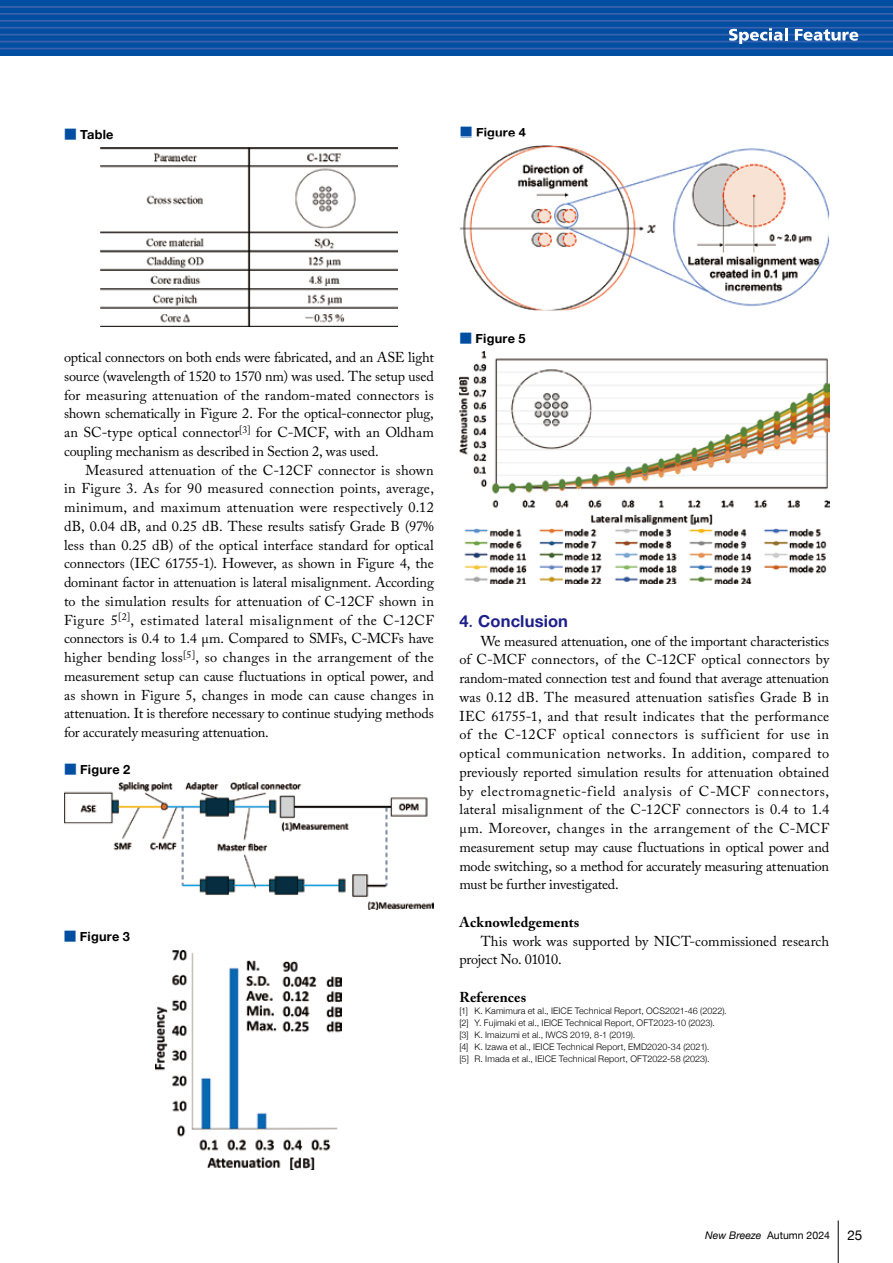
<style>
.page{position:relative;width:893px;height:1263px;background:#fff}
.page>*{position:absolute;margin:0;border:0;box-sizing:border-box;transform-origin:0 0}
.t1{font:700 16.5px "Helvetica Neue";letter-spacing:.005em;color:#1d2088}
.t2{font:14.25px/18.8px "Adobe Caslon Pro";letter-spacing:-.01em;color:#000;text-align:justify}
.t3{font:700 14.25px "Adobe Caslon Pro";letter-spacing:.01em;color:#000}
.t4{font:13.5px "Helvetica Neue";color:#000}
.t5{font:700 12.75px "Helvetica Neue";letter-spacing:.015em;color:#000}
.t6{font:10.5px "Helvetica Neue";color:#000}
.t7{font:300 9px/12px "Helvetica Neue";letter-spacing:.01em;color:#000}
.s1{font-family:"Shin Go Pro";font-weight:400;color:#004ea2}
.s2{font-family:"Koz Min Pro";font-weight:400}
.s3{font-style:italic}
</style>
<div class="page">
<img style="left:100px;top:147px;width:298px;height:180px">
<img style="left:64px;top:782px;width:370px;height:128px">
<img style="left:156px;top:950px;width:186px;height:219px">
<img style="left:461px;top:147px;width:367px;height:161px">
<img style="left:459px;top:351px;width:370px;height:232px">
<hr style="left:838px;top:1220px;width:1px;height:43px;background:#000">
<div style="left:0;top:0;width:893px;height:55px;background:#004ea2"></div>
<hr style="left:0;top:6px;width:893px;height:2px;background:#3d62ad">
<hr style="left:0;top:13px;width:893px;height:2px;background:#3d62ad">
<hr style="left:0;top:20px;width:893px;height:2px;background:#3d62ad">
<hr style="left:0;top:27px;width:893px;height:2px;background:#3d62ad">
<hr style="left:0;top:34px;width:893px;height:1px;background:#3d62ad">
<hr style="left:0;top:41px;width:893px;height:1px;background:#3d62ad">
<hr style="left:0;top:48px;width:893px;height:1px;background:#3d62ad">
<svg style="left:729px;top:28px;width:59px;height:16px"></svg>
<svg style="left:795px;top:29px;width:63px;height:12px"></svg>
<p class="t5" style="left:64px;top:124px;width:51px"><span class="s1">■</span> Table</p>
<p class="t5" style="left:460px;top:122px;width:68px"><span class="s1">■</span> Figure 4</p>
<p class="t2" style="left:64px;top:348px;width:371px">optical connectors on both ends were fabricated, and an ASE light source (wavelength of 1520 to 1570 nm) was used. The setup used for measuring attenuation of the random-mated connectors is shown schematically in Figure 2. For the optical-connector plug, an SC-type optical connector<sup>[3]</sup> for C-MCF, with an Oldham coupling mechanism as described in Section 2, was used.</p>
<p class="t2" style="left:64px;top:460px;width:371px;text-indent:21px">Measured attenuation of the C-12CF connector is shown in Figure 3. As for 90 measured connection points, average, minimum, and maximum attenuation were respectively 0.12 dB, 0.04 dB, and 0.25 dB. These results satisfy Grade B (97% less than 0.25 dB) of the optical interface standard for optical connectors (IEC 61755-1). However, as shown in Figure 4, the dominant factor in attenuation is lateral misalignment. According to the simulation results for attenuation of C-12CF shown in Figure 5<sup>[2]</sup>, estimated lateral misalignment of the C-12CF connectors is 0.4 to 1.4 µm. Compared to SMFs, C-MCFs have higher bending loss<sup>[5]</sup>, so changes in the arrangement of the measurement setup can cause fluctuations in optical power, and as shown in Figure 5, changes in mode can cause changes in attenuation. It is therefore necessary to continue studying methods for accurately measuring attenuation.</p>
<p class="t5" style="left:64px;top:759px;width:68px"><span class="s1">■</span> Figure 2</p>
<p class="t5" style="left:64px;top:926px;width:68px"><span class="s1">■</span> Figure 3</p>
<p class="t5" style="left:459px;top:328px;width:68px"><span class="s1">■</span> Figure 5</p>
<p class="t1" style="left:459px;top:608px;width:110px">4<span class="s2">．</span>Conclusion</p>
<p class="t2" style="left:459px;top:631px;width:371px;text-indent:21px">We measured attenuation, one of the important characteristics of C-MCF connectors, of the C-12CF optical connectors by random-mated connection test and found that average attenuation was 0.12 dB. The measured attenuation satisfies Grade B in IEC 61755-1, and that result indicates that the performance of the C-12CF optical connectors is sufficient for use in optical communication networks. In addition, compared to previously reported simulation results for attenuation obtained by electromagnetic-field analysis of C-MCF connectors, lateral misalignment of the C-12CF connectors is 0.4 to 1.4 µm. Moreover, changes in the arrangement of the C-MCF measurement setup may cause fluctuations in optical power and mode switching, so a method for accurately measuring attenuation must be further investigated.</p>
<p class="t3" style="left:459px;top:913px;width:121px">Acknowledgements</p>
<p class="t2" style="left:459px;top:931px;width:371px;text-indent:21px">This work was supported by NICT-commissioned research project No. 01010.</p>
<p class="t3" style="left:459px;top:988px;width:68px">References</p>
<p class="t7" style="left:459px;top:1004px;width:269px">[1] K. Kamimura et al., IEICE Technical Report, OCS2021-46 (2022). [2] Y. Fujimaki et al., IEICE Technical Report, OFT2023-10 (2023).<br>[3] K. Imaizumi et al., IWCS 2019, 8-1 (2019).<br>[4] K. Izawa et al., IEICE Technical Report, EMD2020-34 (2021).<br>[5] R. Imada et al., IEICE Technical Report, OFT2022-58 (2023).</p>
<p class="t6" style="left:705px;top:1227px;width:126px"><span class="s3">New Breeze</span> Autumn 2024</p>
<p class="t4" style="left:847px;top:1225px;width:17px">25</p>
</div>
